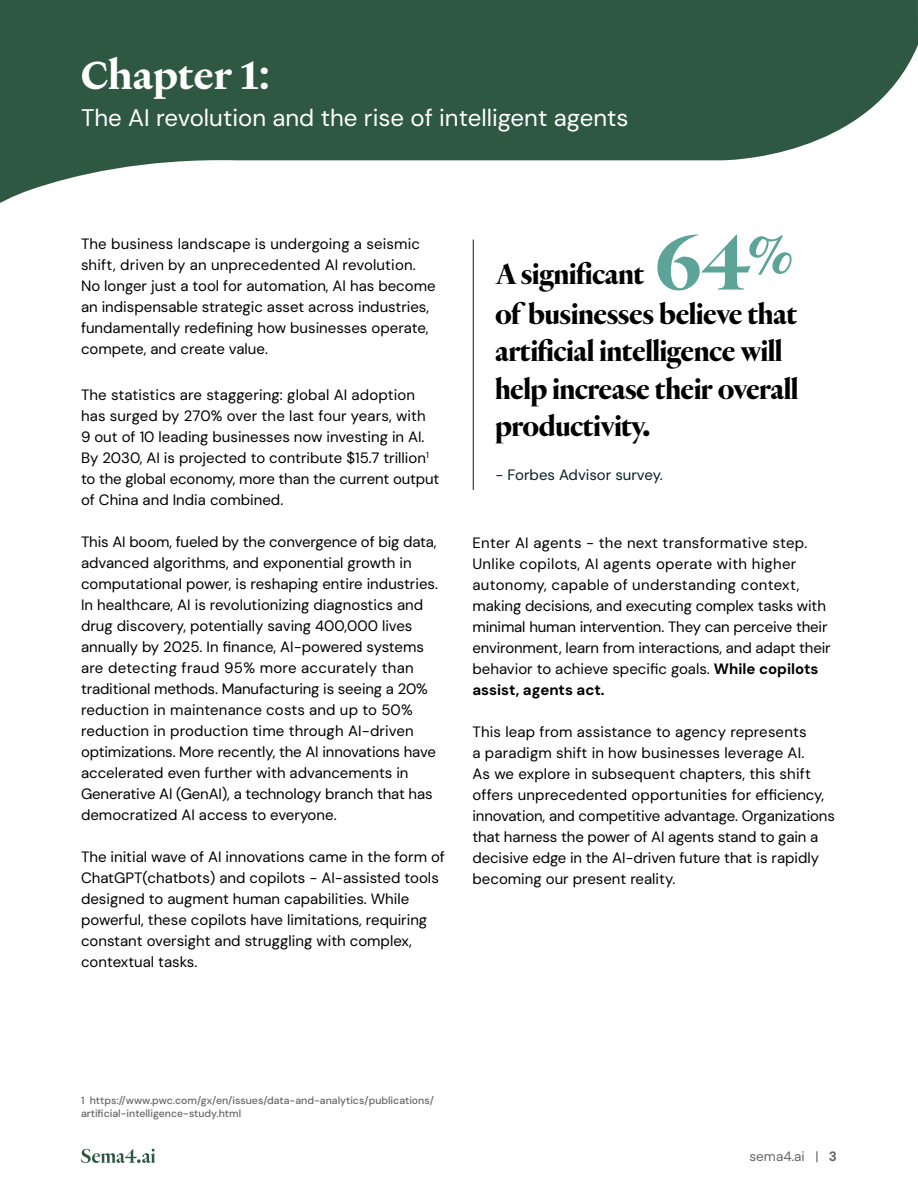
<style>
.page{position:relative;width:918px;height:1188px;background:#fff}
.page>*{position:absolute;margin:0;border:0;box-sizing:border-box;transform-origin:0 0}
.t1{font:700 81px "Test Heldane Display";color:#5ba497}
.t2{font:700 42px "Test Heldane Text";color:#fff}
.t3{font:700 30px/37.5px "Test Heldane Display";color:#000}
.t4{font:24px "DM Sans 18 pt";color:#fff}
.Body_Copy_Small{font:15px/21px "DM Sans 18 pt";color:#000}
.t5{font:15px "DM Sans 18 pt";color:#071e29}
.t6{font:13.5px "DM Sans 18 pt";color:#636466}
.t7{font:500 10.5px/12.6px "DM Sans 18 pt";color:#636466}
.s1{font-family:"DM Sans 18 pt"}
.s2{font-weight:700}
</style>
<div class="page">
<svg style="left:81px;top:1149px;width:74px;height:14px"></svg>
<svg style="left:0;top:0;width:918px;height:246px;fill:#2e5842"></svg>
<hr style="left:473px;top:240px;width:1px;height:250px;background:#071e29">
<p class="t2" style="left:81px;top:48px;width:190px">Chapter 1<span class="s1">:</span></p>
<p class="t4" style="left:81px;top:103px;width:549px">The AI revolution and the rise of intelligent agents</p>
<p class="Body_Copy_Small" style="left:81px;top:233px;width:356px">The business landscape is undergoing a seismic shift, driven by an unprecedented AI revolution.<br>No longer just a tool for automation, AI has become an indispensable strategic asset across industries, fundamentally redefining how businesses operate, compete, and create value.</p>
<p class="Body_Copy_Small" style="left:81px;top:384px;width:360px">The statistics are staggering: global AI adoption has surged by 270% over the last four years, with<br>9 out of 10 leading businesses now investing in AI.<br>By 2030, AI is projected to contribute $15.7 trillion<sup>1 </sup>to the global economy, more than the current output of China and India combined.</p>
<p class="Body_Copy_Small" style="left:81px;top:531px;width:359px">This AI boom, fueled by the convergence of big data, advanced algorithms, and exponential growth in computational power, is reshaping entire industries.<br>In healthcare, AI is revolutionizing diagnostics and drug discovery, potentially saving 400,000 lives annually by 2025. In finance, AI-powered systems are detecting fraud 95% more accurately than traditional methods. Manufacturing is seeing a 20% reduction in maintenance costs and up to 50% reduction in production time through AI-driven optimizations. More recently, the AI innovations have accelerated even further with advancements in Generative AI (GenAI), a technology branch that has democratized AI access to everyone.</p>
<p class="Body_Copy_Small" style="left:81px;top:846px;width:366px">The initial wave of AI innovations came in the form of ChatGPT(chatbots) and copilots - AI-assisted tools designed to augment human capabilities. While powerful, these copilots have limitations, requiring constant oversight and struggling with complex, contextual tasks.</p>
<p class="t1" style="left:656px;top:213px;width:144px">64<sup>%</sup></p>
<p class="t3" style="left:495px;top:255px;width:150px">A significant</p>
<p class="t3" style="left:495px;top:296px;width:304px">of businesses believe that artificial intelligence will help increase their overall productivity.</p>
<p class="t5" style="left:495px;top:465px;width:169px">- Forbes Advisor survey.</p>
<p class="Body_Copy_Small" style="left:472px;top:532px;width:360px">Enter AI agents - the next transformative step.<br>Unlike copilots, AI agents operate with higher autonomy, capable of understanding context, making decisions, and executing complex tasks with minimal human intervention. They can perceive their environment, learn from interactions, and adapt their behavior to achieve specific goals. <span class="s2">While copilots assist, agents act.</span></p>
<p class="Body_Copy_Small" style="left:472px;top:721px;width:364px">This leap from assistance to agency represents<br>a paradigm shift in how businesses leverage AI.<br>As we explore in subsequent chapters, this shift offers unprecedented opportunities for efficiency, innovation, and competitive advantage. Organizations that harness the power of AI agents stand to gain a decisive edge in the AI-driven future that is rapidly becoming our present reality.</p>
<p class="t7" style="left:81px;top:1094px;width:354px">1 https://www.pwc.com/gx/en/issues/data-and-analytics/publications/ artificial-intelligence-study.html</p>
<p class="t6" style="left:750px;top:1148px;width:89px">sema4.ai | <span class="s2">3</span></p>
</div>
